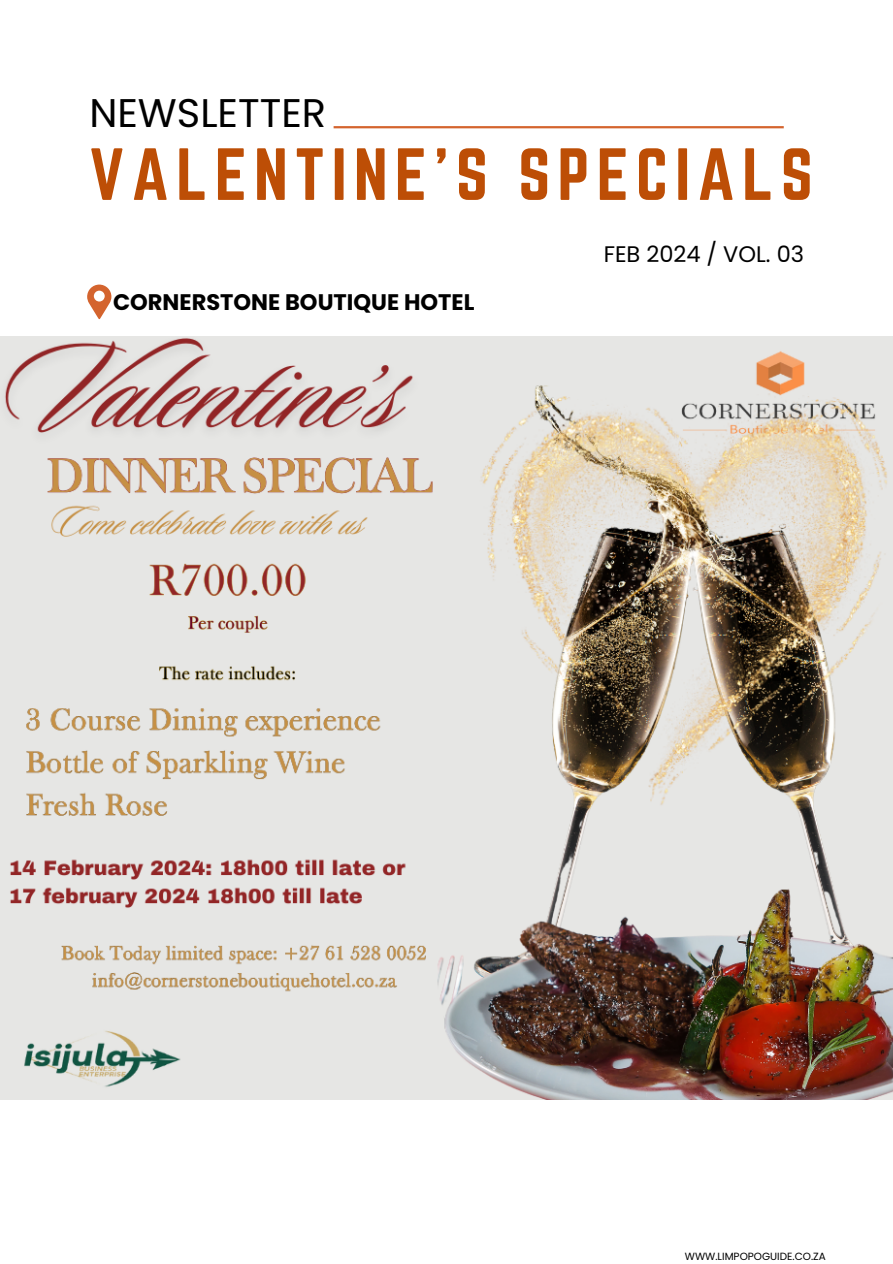
<style>
.page{position:relative;width:893px;height:1264px;background:#fff}
.page>*{position:absolute;margin:0;border:0;box-sizing:border-box;transform-origin:0 0}
.t1{font:64.5px "Norwester";letter-spacing:.11em;color:#bd4e06}
.t2{font:39.9px "Poppins";color:#000}
.t3{font:700 22.5px "Poppins";color:#000}
.t4{font:22.5px "Poppins";color:#000}
.t5{font:10.5px "Poppins";color:#000}
</style>
<div class="page">
<hr style="left:333px;top:126px;width:450px;height:2px;background:#d4642e">
<svg style="left:87px;top:284px;width:24px;height:35px"></svg>
<img style="left:0;top:337px;width:892px;height:762px">
<h2 class="t2" style="left:89px;top:85px;width:238px">NEWSLETTER</h2>
<h1 class="t1" style="left:89px;top:135px;width:725px">VALENTINE’S SPECIALS</h1>
<p class="t3" style="left:113px;top:286px;width:363px">CORNERSTONE BOUTIQUE HOTEL</p>
<p class="t4" style="left:603px;top:238px;width:202px">FEB 2024 / VOL. 03</p>
<p class="t5" style="left:684px;top:1248px;width:143px">WWW.LIMPOPOGUIDE.CO.ZA</p>
</div>
